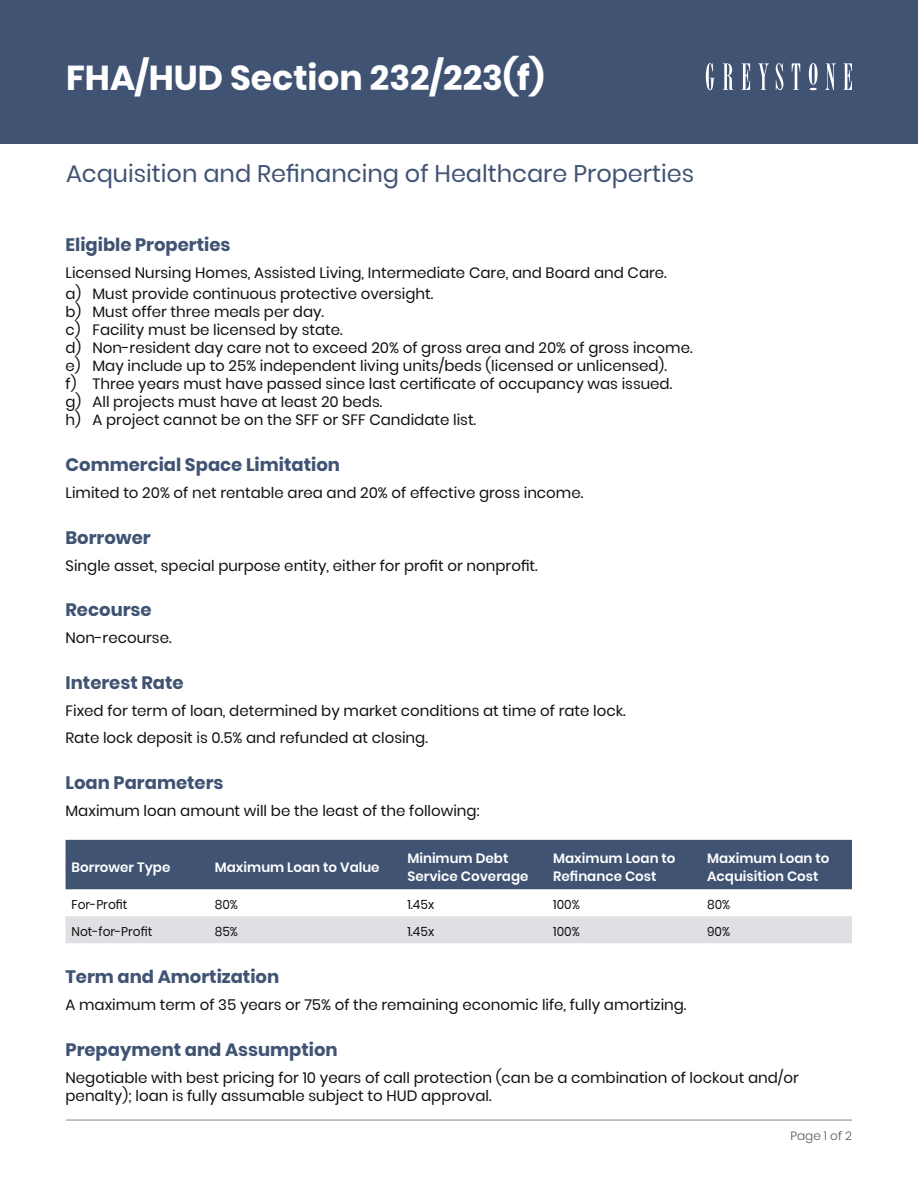
<style>
.page{position:relative;width:918px;height:1188px;background:#fff}
.page>*{position:absolute;margin:0;border:0;box-sizing:border-box;transform-origin:0 0}
.t1{font:700 34.5px "Poppins";color:#fff}
.t2{font:24px "Poppins";color:#405373}
.t3{font:700 18px "Poppins";color:#405373}
.t4{font:15px/18px "Poppins";color:#111}
.t5{font:600 13.5px/18px "Poppins";color:#fff}
.t6{font:12.75px "Poppins";color:#111;scale:.96 1}
.t7{font:300 12px "Poppins";color:#545456}
</style>
<div class="page">
<div style="left:0;top:0;width:918px;height:144px;background:#405373"></div>
<svg style="left:706px;top:63px;width:146px;height:27px"></svg>
<hr style="left:66px;top:1120px;width:786px;height:1px;background:#b3acac">
<div style="left:66px;top:840px;width:786px;height:49px;background:#405373"></div>
<div style="left:66px;top:916px;width:786px;height:27px;background:#dfe0e4"></div>
<h1 class="t1" style="left:66px;top:58px;width:480px">FHA/HUD Section 232/223(f)</h1>
<h2 class="t2" style="left:66px;top:159px;width:630px">Acquisition and Refinancing of Healthcare Properties</h2>
<p class="t3" style="left:66px;top:234px;width:167px">Eligible Properties</p>
<p class="t4" style="left:66px;top:262px;width:603px;line-height:21px">Licensed Nursing Homes, Assisted Living, Intermediate Care, and Board and Care. a) Must provide continuous protective oversight.</p>
<p class="t4" style="left:66px;top:303px;width:629px">b) Must offer three meals per day.<br>c) Facility must be licensed by state.<br>d) Non-resident day care not to exceed 20% of gross area and 20% of gross income. e) May include up to 25% independent living units/beds (licensed or unlicensed).<br>f) Three years must have passed since last certificate of occupancy was issued.<br>g) All projects must have at least 20 beds.<br>h) A project cannot be on the SFF or SFF Candidate list.</p>
<p class="t3" style="left:66px;top:454px;width:276px">Commercial Space Limitation</p>
<p class="t4" style="left:66px;top:484px;width:519px">Limited to 20% of net rentable area and 20% of effective gross income.</p>
<p class="t3" style="left:66px;top:527px;width:87px">Borrower</p>
<p class="t4" style="left:66px;top:556px;width:474px">Single asset, special purpose entity, either for profit or nonprofit.</p>
<p class="t3" style="left:66px;top:600px;width:88px">Recourse</p>
<p class="t4" style="left:66px;top:629px;width:108px">Non-recourse.</p>
<p class="t3" style="left:66px;top:672px;width:120px">Interest Rate</p>
<p class="t4" style="left:66px;top:697px;width:562px;line-height:27px">Fixed for term of loan, determined by market conditions at time of rate lock.<br>Rate lock deposit is 0.5% and refunded at closing.</p>
<p class="t3" style="left:66px;top:772px;width:160px">Loan Parameters</p>
<p class="t4" style="left:66px;top:802px;width:415px">Maximum loan amount will be the least of the following:</p>
<p class="t5" style="left:72px;top:858px;width:100px">Borrower Type</p>
<p class="t5" style="left:215px;top:858px;width:166px">Maximum Loan to Value</p>
<p class="t5" style="left:407px;top:849px;width:123px">Minimum Debt<br>Service Coverage</p>
<p class="t5" style="left:553px;top:849px;width:124px">Maximum Loan to<br>Refinance Cost</p>
<p class="t5" style="left:707px;top:849px;width:124px">Maximum Loan to<br>Acquisition Cost</p>
<p class="t6" style="left:72px;top:898px;width:60px">For-Profit</p>
<p class="t6" style="left:215px;top:898px;width:26px">80%</p>
<p class="t6" style="left:407px;top:898px;width:30px">1.45x</p>
<p class="t6" style="left:553px;top:898px;width:29px">100%</p>
<p class="t6" style="left:707px;top:898px;width:26px">80%</p>
<p class="t6" style="left:72px;top:925px;width:86px">Not-for-Profit</p>
<p class="t6" style="left:215px;top:925px;width:26px">85%</p>
<p class="t6" style="left:407px;top:925px;width:30px">1.45x</p>
<p class="t6" style="left:553px;top:925px;width:29px">100%</p>
<p class="t6" style="left:707px;top:925px;width:25px">90%</p>
<p class="t3" style="left:66px;top:966px;width:215px">Term and Amortization</p>
<p class="t4" style="left:66px;top:996px;width:623px">A maximum term of 35 years or 75% of the remaining economic life, fully amortizing.</p>
<p class="t3" style="left:66px;top:1039px;width:274px">Prepayment and Assumption</p>
<p class="t4" style="left:66px;top:1069px;width:735px">Negotiable with best pricing for 10 years of call protection (can be a combination of lockout and/or penalty); loan is fully assumable subject to HUD approval.</p>
<p class="t7" style="left:791px;top:1129px;width:63px">Page 1 of 2</p>
</div>
